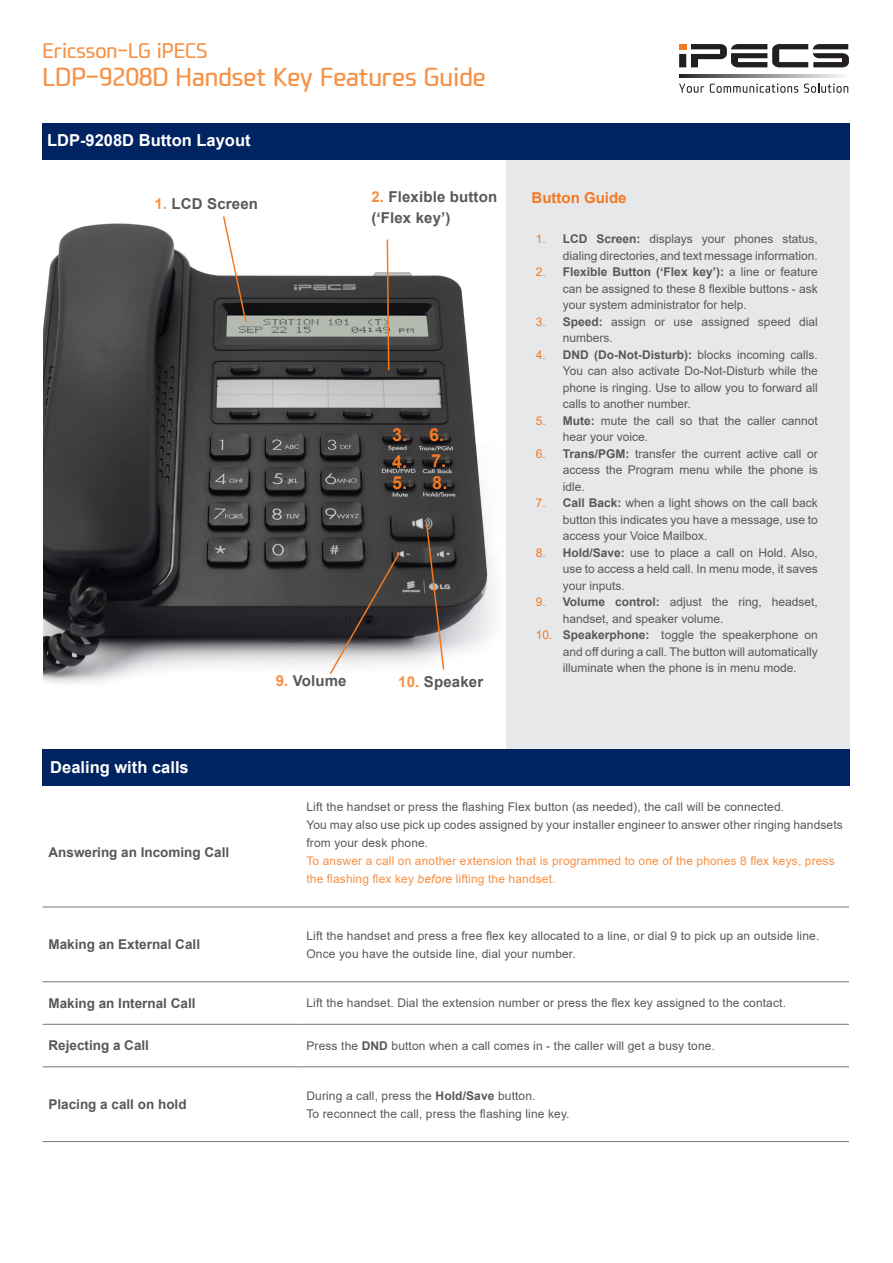
<style>
.page{position:relative;width:893px;height:1263px;background:#fff}
.page>*{position:absolute;margin:0;border:0;box-sizing:border-box;transform-origin:0 0}
.t1{font:24px "i PECS";color:#f69146}
.t2{font:19.5px "i PECS";color:#f69146}
.t3{font:700 18px "Arial";color:#f47921}
.t4{font:700 16.5px "Arial";color:#fff}
.t5{font:700 15px "Arial";letter-spacing:.01em;color:#57585a}
.t6{font:700 15px "Arial";color:#f47921}
.t7{font:700 13.5px "Arial";color:#57585a}
.t8{font:12px/16.5px "Arial";color:#57585a;text-align:justify}
.t9{font:12px/18px "Arial";letter-spacing:.01em;color:#f69146}
.s1{color:#f69146}
.s2{color:#f47921}
.s3{font-weight:700}
.s4{font-style:italic}
</style>
<div class="page">
<div style="left:43px;top:123px;width:807px;height:36px;background:#002361"></div>
<img style="left:44px;top:223px;width:450px;height:461px">
<svg style="left:425px;top:522px;width:20px;height:149px;background:#706661"></svg>
<svg style="left:328px;top:550px;width:74px;height:126px;background:#646060"></svg>
<div style="left:506px;top:161px;width:344px;height:588px;background:#e7e8e9"></div>
<svg style="left:222px;top:216px;width:26px;height:108px"></svg>
<svg style="left:386px;top:238px;width:4px;height:133px"></svg>
<hr style="left:43px;top:907px;width:257px;height:1px;background:#76787b">
<hr style="left:300px;top:907px;width:549px;height:1px;background:#76787b">
<hr style="left:43px;top:981px;width:257px;height:1px;background:#76787b">
<hr style="left:300px;top:981px;width:549px;height:1px;background:#76787b">
<hr style="left:43px;top:1024px;width:257px;height:1px;background:#76787b">
<hr style="left:300px;top:1024px;width:549px;height:1px;background:#76787b">
<hr style="left:43px;top:1066px;width:257px;height:1px;background:#76787b">
<hr style="left:300px;top:1066px;width:549px;height:1px;background:#76787b">
<hr style="left:43px;top:1141px;width:257px;height:1px;background:#76787b">
<hr style="left:300px;top:1141px;width:549px;height:1px;background:#76787b">
<div style="left:43px;top:749px;width:807px;height:36px;background:#002361"></div>
<img style="left:679px;top:75px;width:164px;height:3px">
<svg style="left:679px;top:44px;width:170px;height:23px"></svg>
<div style="left:679px;top:44px;width:7px;height:6px;background:#f47921"></div>
<svg style="left:679px;top:84px;width:25px;height:9px"></svg>
<svg style="left:710px;top:84px;width:88px;height:9px"></svg>
<svg style="left:804px;top:84px;width:44px;height:9px"></svg>
<p class="t2" style="left:43px;top:38px;width:167px">Ericsson-LG iPECS</p>
<p class="t1" style="left:43px;top:62px;width:445px">LDP-9208D Handset Key Features Guide</p>
<p class="t4" style="left:47px;top:129px;width:205px">LDP-9208D Button Layout</p>
<p class="t5" style="left:154px;top:193px;width:105px"><span class="s1">1.</span> LCD Screen</p>
<p class="t5" style="left:371px;top:186px;width:127px"><span class="s1">2.</span> Flexible button</p>
<p class="t6" style="left:531px;top:187px;width:96px">Button Guide</p>
<p class="t5" style="left:371px;top:207px;width:81px">(‘Flex key’)</p>
<p class="t3" style="left:392px;top:422px;width:17px">3.</p>
<p class="t3" style="left:392px;top:449px;width:17px">4.</p>
<p class="t3" style="left:392px;top:470px;width:17px">5.</p>
<p class="t3" style="left:429px;top:422px;width:17px">6.</p>
<p class="t3" style="left:431px;top:448px;width:17px">7.</p>
<p class="t3" style="left:432px;top:470px;width:17px">8.</p>
<p class="t5" style="left:276px;top:670px;width:72px"><span class="s1">9.</span> Volume</p>
<p class="t5" style="left:398px;top:671px;width:86px"><span class="s1">10.</span> Speaker</p>
<p class="t8" style="left:536px;top:231px;width:284px;text-align:right"><span class="s2">1.</span> <span class="s3">LCD Screen:</span> displays your phones status, dialing directories, and text message information.</p>
<p class="t8" style="left:563px;top:264px;width:257px;text-indent:-27px"><span class="s2">2.</span> <span class="s3">Flexible Button (‘Flex key’):</span> a line or feature can be assigned to these 8 flexible buttons - ask your system administrator for help.</p>
<p class="t8" style="left:563px;top:313px;width:257px;text-indent:-27px"><span class="s2">3.</span> <span class="s3">Speed:</span> assign or use assigned speed dial numbers.</p>
<p class="t8" style="left:563px;top:346px;width:257px;text-indent:-27px"><span class="s2">4.</span> <span class="s3">DND (Do-Not-Disturb):</span> blocks incoming calls.<br>You can also activate Do-Not-Disturb while the phone is ringing. Use to allow you to forward all calls to another number.</p>
<p class="t8" style="left:563px;top:412px;width:257px;text-indent:-27px"><span class="s2">5.</span> <span class="s3">Mute:</span> mute the call so that the caller cannot hear your voice.</p>
<p class="t8" style="left:563px;top:445px;width:257px;text-indent:-27px"><span class="s2">6.</span> <span class="s3">Trans/PGM:</span> transfer the current active call or access the Program menu while the phone is idle.</p>
<p class="t8" style="left:563px;top:495px;width:257px;text-indent:-27px"><span class="s2">7.</span> <span class="s3">Call Back:</span> when a light shows on the call back button this indicates you have a message, use to access your Voice Mailbox.</p>
<p class="t8" style="left:563px;top:544px;width:257px;text-indent:-27px"><span class="s2">8.</span> <span class="s3">Hold/Save:</span> use to place a call on Hold. Also, use to access a held call. In menu mode, it saves your inputs.</p>
<p class="t8" style="left:563px;top:594px;width:257px;text-indent:-27px"><span class="s2">9.</span> <span class="s3">Volume control:</span> adjust the ring, headset, handset, and speaker volume.</p>
<p class="t8" style="left:563px;top:627px;width:257px;text-indent:-27px"><span class="s2">10.</span> <span class="s3">Speakerphone:</span> toggle the speakerphone on and off during a call. The button will automatically illuminate when the phone is in menu mode.</p>
<p class="t4" style="left:50px;top:755px;width:140px">Dealing with calls</p>
<p class="t7" style="left:49px;top:842px;width:182px">Answering an Incoming Call</p>
<p class="t8" style="left:306px;top:798px;width:479px">Lift the handset or press the flashing Flex button (as needed), the call will be connected.</p>
<p class="t8" style="left:306px;top:816px;width:538px;line-height:18px">You may also use pick up codes assigned by your installer engineer to answer other ringing handsets from your desk phone.</p>
<p class="t9" style="left:306px;top:852px;width:530px">To answer a call on another extension that is programmed to one of the phones 8 flex keys, press the flashing flex key <span class="s4">before</span> lifting the handset.</p>
<p class="t7" style="left:49px;top:935px;width:153px">Making an External Call</p>
<p class="t8" style="left:306px;top:926px;width:514px;line-height:18px">Lift the handset and press a free flex key allocated to a line, or dial 9 to pick up an outside line.<br>Once you have the outside line, dial your number.</p>
<p class="t7" style="left:49px;top:994px;width:149px">Making an Internal Call</p>
<p class="t8" style="left:306px;top:995px;width:481px">Lift the handset. Dial the extension number or press the flex key assigned to the contact.</p>
<p class="t7" style="left:49px;top:1036px;width:102px">Rejecting a Call</p>
<p class="t8" style="left:306px;top:1037px;width:410px">Press the <span class="s3">DND</span> button when a call comes in - the caller will get a busy tone.</p>
<p class="t7" style="left:49px;top:1095px;width:140px">Placing a call on hold</p>
<p class="t8" style="left:306px;top:1087px;width:231px">During a call, press the <span class="s3">Hold/Save</span> button.</p>
<p class="t8" style="left:306px;top:1105px;width:265px">To reconnect the call, press the flashing line key.</p>
</div>
